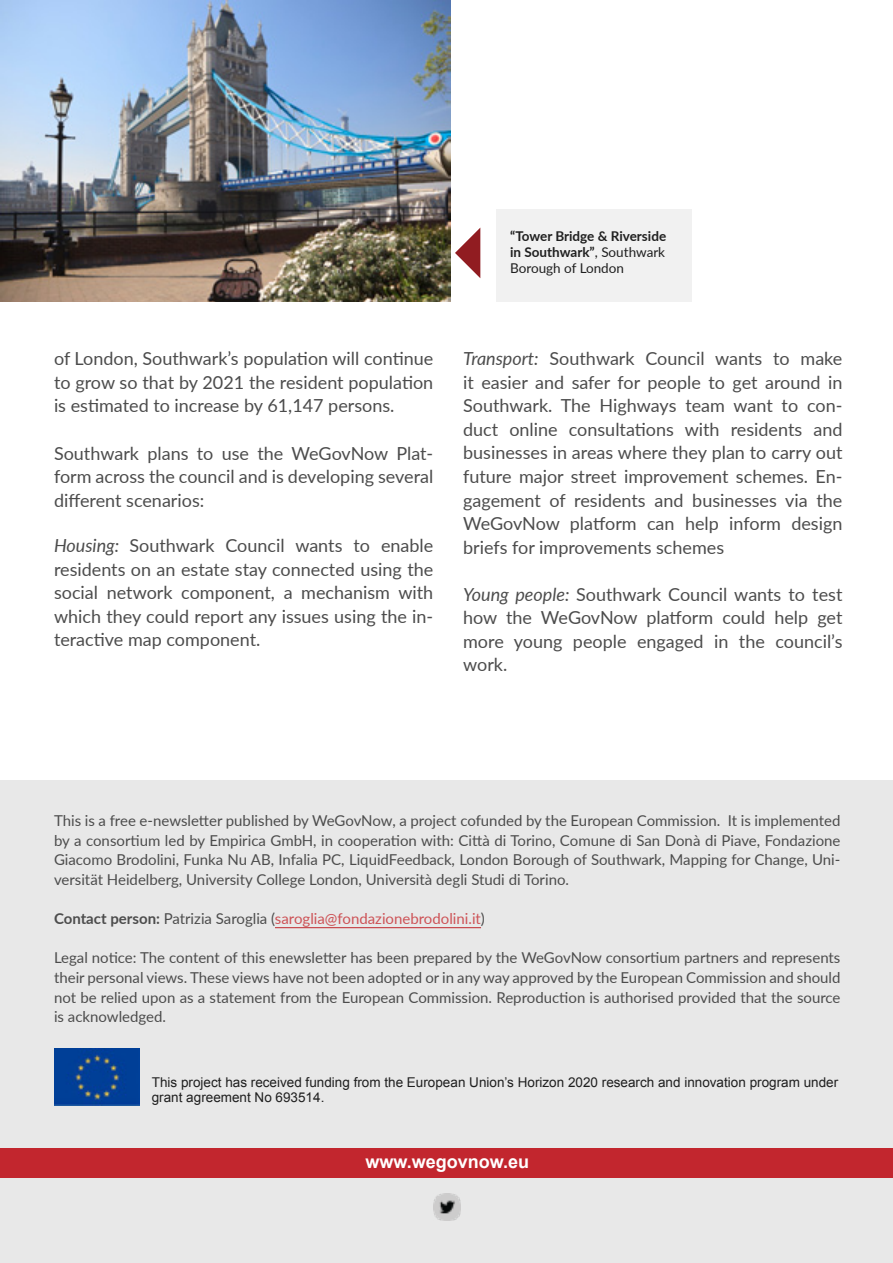
<style>
.page{position:relative;width:893px;height:1263px;background:#fff}
.page>*{position:absolute;margin:0;border:0;box-sizing:border-box;transform-origin:0 0}
.t1{font:18px/23.5px "Lato";color:#4c4c4c;text-align:justify}
.t2{font:700 18px "Arial";color:#fff}
.t3{font:15px/19.6px "Lato";color:#4c4c4c;text-align:justify}
.t4{font:15px "Lato";color:#cd5256}
.t5{font:13.5px/15px "Arial";color:#1f1f1f}
.t6{font:700 13.5px/16.2px "Lato";color:#1f1f1f;text-align:justify}
.s1{font-style:italic}
.s2{font-weight:400}
.s3{font-weight:700;color:#4c4c4c}
.s4{color:#4c4c4c}
</style>
<div class="page">
<div style="left:0;top:780px;width:893px;height:483px;background:#e8e8e8"></div>
<div style="left:0;top:1148px;width:893px;height:30px;background:#c2262e"></div>
<div style="left:496px;top:209px;width:196px;height:93px;background:#f1f1f1"></div>
<svg style="left:455px;top:228px;width:25px;height:50px"></svg>
<img style="left:0;top:0;width:450px;height:302px">
<hr style="left:275px;top:927px;width:206px;height:1px;background:#c1272c">
<img style="left:54px;top:1048px;width:85px;height:57px">
<img style="left:434px;top:1193px;width:27px;height:27px">
<p class="t1" style="left:54px;top:346px;width:381px">of London, Southwark’s population will continue to grow so that by 2021 the resident population is estimated to increase by 61,147 persons.</p>
<p class="t1" style="left:54px;top:440px;width:381px">Southwark plans to use the WeGovNow Plat&shy;form across the council and is developing several different scenarios:</p>
<p class="t1" style="left:54px;top:533px;width:381px"><span class="s1">Housing:</span> Southwark Council wants to enable residents on an estate stay connected using the social network component, a mechanism with which they could report any issues using the in&shy;teractive map component.</p>
<p class="t6" style="left:510px;top:227px;width:158px">“Tower Bridge &amp; Riverside in Southwark”<span class="s2">, Southwark Borough of London</span></p>
<p class="t1" style="left:463px;top:346px;width:381px"><span class="s1">Transport:</span> Southwark Council wants to make it easier and safer for people to get around in Southwark. The Highways team want to con&shy;duct online consultations with residents and businesses in areas where they plan to carry out future major street improvement schemes. En&shy;gagement of residents and businesses via the WeGovNow platform can help inform design briefs for improvements schemes</p>
<p class="t1" style="left:463px;top:582px;width:381px"><span class="s1">Young people:</span> Southwark Council wants to test how the WeGovNow platform could help get more young people engaged in the council’s work.</p>
<p class="t3" style="left:54px;top:810px;width:788px">This is a free e--newsletter published by WeGovNow, a project cofunded by the European Commission. It is implemented by a consortium led by Empirica GmbH, in cooperation with: Città di Torino, Comune di San Donà di Piave, Fondazione Giacomo Brodolini, Funka Nu AB, Infalia PC, LiquidFeedback, London Borough of Southwark, Mapping for Change, Uni&shy;versität Heidelberg, University College London, Università degli Studi di Torino.</p>
<p class="t4" style="left:54px;top:908px;width:432px"><span class="s3">Contact person:</span> <span class="s4">Patrizia Saroglia (</span>saroglia@fondazionebrodolini.it<span class="s4">)</span></p>
<p class="t3" style="left:54px;top:947px;width:788px">Legal notice: The content of this enewsletter has been prepared by the WeGovNow consortium partners and represents their personal views. These views have not been adopted or in any way approved by the European Commission and should not be relied upon as a statement from the European Commission. Reproduction is authorised provided that the source is acknowledged.</p>
<p class="t5" style="left:152px;top:1075px;width:688px">This project has received funding from the European Union’s Horizon 2020 research and innovation program under grant agreement No 693514.</p>
<p class="t2" style="left:365px;top:1150px;width:165px">www.wegovnow.eu</p>
</div>
